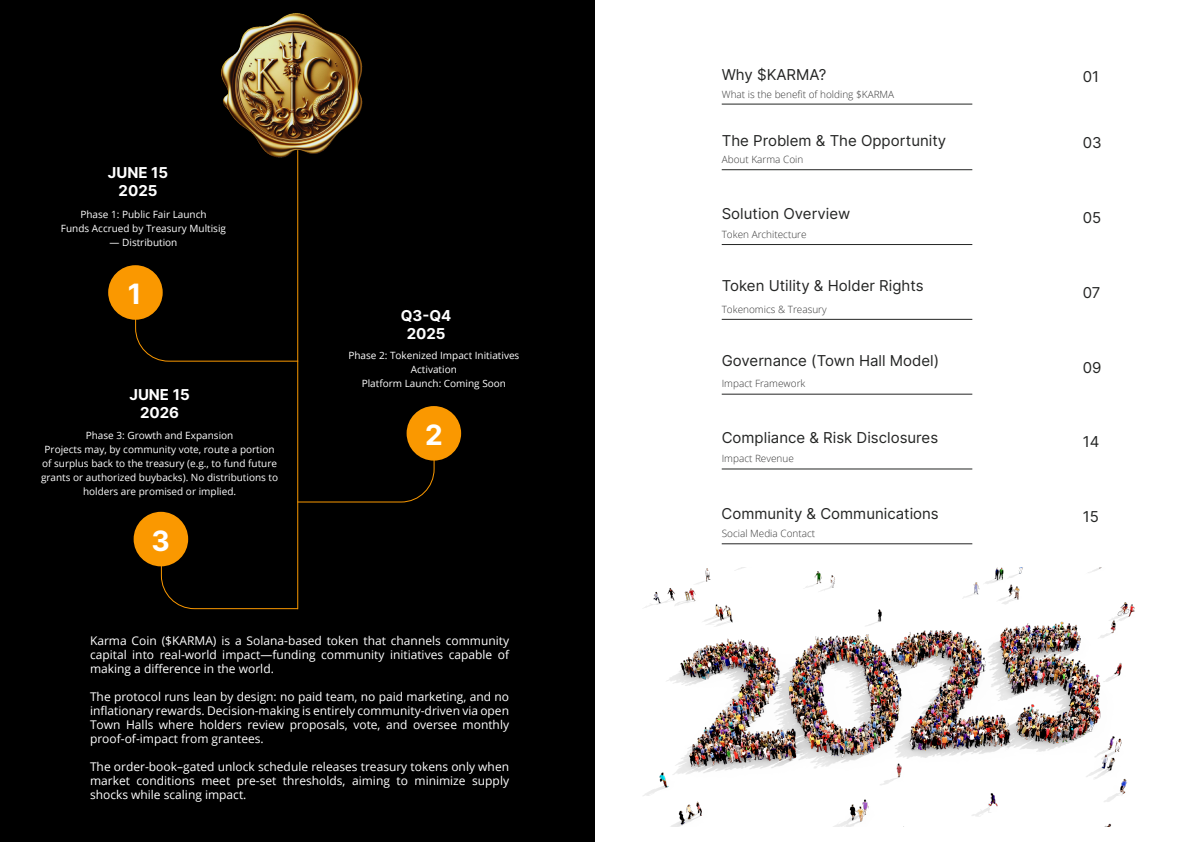
<style>
.page{position:relative;width:1191px;height:842px;background:#fff}
.page>*{position:absolute;margin:0;border:0;box-sizing:border-box;transform-origin:0 0}
.Title_02__Center{font:700 28px "Inter";color:#fff}
.Title_01__Left{font:15px "Inter";color:#242524}
.Sub_Title_01__Center{font:700 15px "Inter";color:#fff}
.Body_01__Center{font:12px/14px "Open Sans";color:#fff;text-align:justify}
.Body_01__Center-2{font:10px/14px "Open Sans";color:#fff;text-align:center}
.Body_02__Left{font:300 10px "Open Sans";color:#363636}
</style>
<div class="page">
<div style="left:0;top:0;width:595px;height:842px;background:#000"></div>
<img style="left:221px;top:13px;width:142px;height:190px">
<hr style="left:297px;top:150px;width:1px;height:459px;background:#fa9800">
<svg style="left:297px;top:431px;width:138px;height:72px"></svg>
<div style="left:407px;top:406px;width:54px;height:54px;background:#fa9800;border-radius:50%"></div>
<svg style="left:135px;top:290px;width:164px;height:72px"></svg>
<div style="left:108px;top:265px;width:55px;height:55px;background:#fa9800;border-radius:50%"></div>
<svg style="left:160px;top:538px;width:139px;height:71px"></svg>
<div style="left:134px;top:512px;width:54px;height:54px;background:#fa9800;border-radius:50%"></div>
<hr style="left:722px;top:169px;width:250px;height:1px;background:#242524">
<hr style="left:722px;top:104px;width:250px;height:1px;background:#242524">
<hr style="left:722px;top:244px;width:250px;height:1px;background:#242524">
<hr style="left:722px;top:319px;width:250px;height:1px;background:#242524">
<hr style="left:722px;top:394px;width:250px;height:1px;background:#242524">
<hr style="left:722px;top:469px;width:250px;height:1px;background:#242524">
<hr style="left:722px;top:543px;width:250px;height:1px;background:#242524">
<img style="left:643px;top:567px;width:492px;height:259px">
<p class="Sub_Title_01__Center" style="left:108px;top:161px;width:62px">JUNE 15</p>
<p class="Sub_Title_01__Center" style="left:119px;top:179px;width:40px">2025</p>
<p class="Body_01__Center-2" style="left:80px;top:207px;width:128px">Phase 1: Public Fair Launch</p>
<p class="Body_01__Center-2" style="left:61px;top:221px;width:167px">Funds Accrued by Treasury Multisig</p>
<p class="Body_01__Center-2" style="left:110px;top:235px;width:69px">— Distribution</p>
<p class="Title_02__Center" style="left:128px;top:273px;width:15px">1</p>
<p class="Sub_Title_01__Center" style="left:129px;top:384px;width:62px">JUNE 15</p>
<p class="Sub_Title_01__Center" style="left:140px;top:402px;width:41px">2026</p>
<p class="Body_01__Center-2" style="left:86px;top:428px;width:149px">Phase 3: Growth and Expansion</p>
<p class="Body_01__Center-2" style="left:41px;top:442px;width:239px">Projects may, by community vote, route a portion of surplus back to the treasury (e.g., to fund future grants or authorized buybacks). No distributions to holders are promised or implied.</p>
<p class="Title_02__Center" style="left:151px;top:520px;width:20px">3</p>
<p class="Sub_Title_01__Center" style="left:401px;top:304px;width:52px">Q3-Q4</p>
<p class="Sub_Title_01__Center" style="left:407px;top:322px;width:40px">2025</p>
<p class="Body_01__Center-2" style="left:348px;top:348px;width:173px">Phase 2: Tokenized Impact Initiatives<br>Activation</p>
<p class="Body_01__Center-2" style="left:362px;top:376px;width:146px">Platform Launch: Coming Soon</p>
<p class="Title_02__Center" style="left:425px;top:414px;width:19px">2</p>
<p class="Body_01__Center" style="left:90px;top:633px;width:421px">Karma Coin ($KARMA) is a Solana-based token that channels community capital into real-world impact—funding community initiatives capable of making a difference in the world.</p>
<p class="Body_01__Center" style="left:90px;top:689px;width:421px">The protocol runs lean by design: no paid team, no paid marketing, and no inflationary rewards. Decision-making is entirely community-driven via open Town Halls where holders review proposals, vote, and oversee monthly proof-of-impact from grantees.</p>
<p class="Body_01__Center" style="left:90px;top:759px;width:421px">The order-book–gated unlock schedule releases treasury tokens only when market conditions meet pre-set thresholds, aiming to minimize supply shocks while scaling impact.</p>
<p class="Title_01__Left" style="left:722px;top:64px;width:106px">Why $KARMA?</p>
<p class="Body_02__Left" style="left:722px;top:87px;width:174px">What is the benefit of holding $KARMA</p>
<p class="Title_01__Left" style="left:722px;top:129px;width:226px">The Problem &amp; The Opportunity</p>
<p class="Body_02__Left" style="left:722px;top:152px;width:83px">About Karma Coin</p>
<p class="Title_01__Left" style="left:722px;top:203px;width:130px">Solution Overview</p>
<p class="Body_02__Left" style="left:722px;top:227px;width:86px">Token Architecture</p>
<p class="Title_01__Left" style="left:722px;top:275px;width:203px">Token Utility &amp; Holder Rights</p>
<p class="Body_02__Left" style="left:722px;top:302px;width:106px">Tokenomics &amp; Treasury</p>
<p class="Title_01__Left" style="left:722px;top:350px;width:219px">Governance (Town Hall Model)</p>
<p class="Body_02__Left" style="left:722px;top:377px;width:85px">Impact Framework</p>
<p class="Title_01__Left" style="left:722px;top:427px;width:218px">Compliance &amp; Risk Disclosures</p>
<p class="Body_02__Left" style="left:722px;top:452px;width:74px">Impact Revenue</p>
<p class="Title_01__Left" style="left:722px;top:503px;width:219px">Community &amp; Communications</p>
<p class="Body_02__Left" style="left:722px;top:526px;width:95px">Social Media Contact</p>
<p class="Title_01__Left" style="left:1083px;top:66px;width:18px">01</p>
<p class="Title_01__Left" style="left:1083px;top:132px;width:20px">03</p>
<p class="Title_01__Left" style="left:1083px;top:206px;width:20px">05</p>
<p class="Title_01__Left" style="left:1083px;top:281px;width:19px">07</p>
<p class="Title_01__Left" style="left:1083px;top:356px;width:20px">09</p>
<p class="Title_01__Left" style="left:1083px;top:431px;width:18px">14</p>
<p class="Title_01__Left" style="left:1083px;top:506px;width:18px">15</p>
</div>
